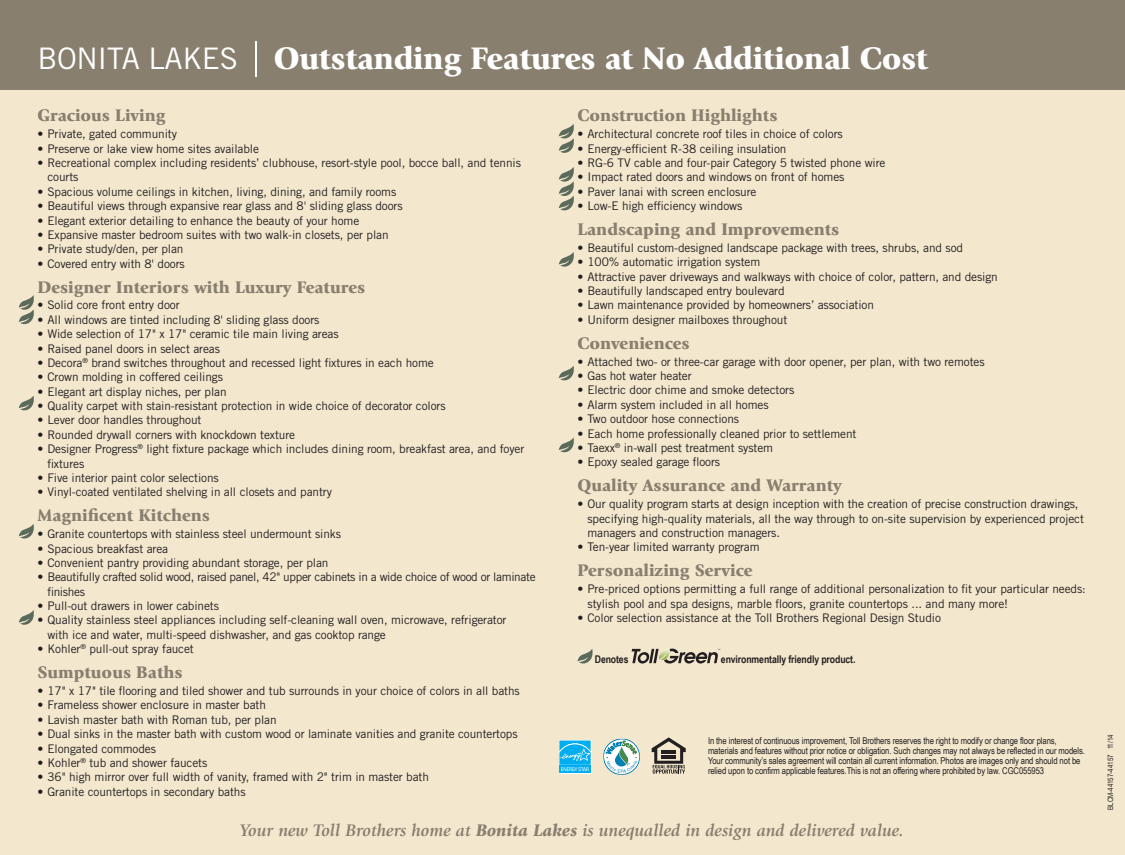
<style>
.page{position:relative;width:1125px;height:855px;background:#f3e7ce}
.page>*{position:absolute;margin:0;border:0;box-sizing:border-box;transform-origin:0 0}
.t1{font:900 32.5px "Giovanni";letter-spacing:-.01em;color:#fff}
.t2{font:900 17.5px "Giovanni Std";color:#897f6f}
.t3{font:italic 700 17.5px "Giovanni Std";color:#897f6f}
.t4{font:11.88px/14.4px "Trade Gothic LT Std";letter-spacing:-.01em;color:#231f20}
.t5{font:11.88px/14.4px "Trade Gothic LT Std";letter-spacing:-.03em;color:#231f20}
.t6{font:700 10.62px "Arial Narrow";letter-spacing:-.01em;color:#231f20}
.t7{font:9.38px/10px "Arial Narrow";letter-spacing:-.01em;color:#231f20}
.t8{font:7.5px "Arial Narrow";color:#231f20}
.s1{font-family:"Trade Gothic LT Std";font-weight:400;font-size:29.75px}
.s2{font-weight:900}
</style>
<div class="page">
<div style="left:0;top:0;width:1125px;height:90px;background:#897f6f"></div>
<hr style="left:255px;top:41px;width:2px;height:36px;background:#fff">
<svg style="left:19px;top:295px;width:15px;height:30px"></svg>
<svg style="left:19px;top:396px;width:15px;height:15px"></svg>
<svg style="left:19px;top:524px;width:15px;height:15px"></svg>
<svg style="left:19px;top:610px;width:15px;height:15px"></svg>
<svg style="left:559px;top:124px;width:15px;height:29px"></svg>
<svg style="left:559px;top:167px;width:15px;height:44px"></svg>
<svg style="left:559px;top:252px;width:15px;height:15px"></svg>
<svg style="left:559px;top:366px;width:15px;height:15px"></svg>
<svg style="left:559px;top:437px;width:15px;height:16px"></svg>
<svg style="left:578px;top:649px;width:15px;height:15px"></svg>
<svg style="left:632px;top:648px;width:88px;height:16px"></svg>
<svg style="left:603px;top:739px;width:37px;height:36px"></svg>
<svg style="left:559px;top:740px;width:32px;height:34px"></svg>
<svg style="left:559px;top:771px;width:32px;height:2px"></svg>
<svg style="left:559px;top:741px;width:32px;height:30px"></svg>
<svg style="left:652px;top:737px;width:34px;height:37px"></svg>
<h1 class="t1" style="left:38px;top:39px;width:892px"><span class="s1">BONITA LAKES</span> Outstanding Features at No Additional Cost</h1>
<h2 class="t2" style="left:38px;top:105px;width:130px">Gracious Living</h2>
<p class="t4" style="left:38px;top:127px;width:141px">• Private, gated community</p>
<p class="t4" style="left:38px;top:141px;width:223px">• Preserve or lake view home sites available</p>
<p class="t4" style="left:47px;top:155px;width:475px;text-indent:-10px">• Recreational complex including residents’ clubhouse, resort-style pool, bocce ball, and tennis courts</p>
<p class="t4" style="left:38px;top:184px;width:360px">• Spacious volume ceilings in kitchen, living, dining, and family rooms</p>
<p class="t4" style="left:38px;top:199px;width:367px">• Beautiful views through expansive rear glass and 8' sliding glass doors</p>
<p class="t4" style="left:38px;top:213px;width:323px">• Elegant exterior detailing to enhance the beauty of your home</p>
<p class="t4" style="left:38px;top:227px;width:353px">• Expansive master bedroom suites with two walk-in closets, per plan</p>
<p class="t4" style="left:38px;top:242px;width:148px">• Private study/den, per plan</p>
<p class="t4" style="left:38px;top:256px;width:149px">• Covered entry with 8' doors</p>
<h2 class="t2" style="left:38px;top:276px;width:329px">Designer Interiors with Luxury Features</h2>
<p class="t4" style="left:38px;top:298px;width:144px">• Solid core front entry door</p>
<p class="t4" style="left:38px;top:312px;width:283px">• All windows are tinted including 8' sliding glass doors</p>
<p class="t4" style="left:38px;top:327px;width:303px">• Wide selection of 17" x 17" ceramic tile main living areas</p>
<p class="t4" style="left:38px;top:341px;width:184px">• Raised panel doors in select areas</p>
<p class="t4" style="left:38px;top:355px;width:398px">• Decora<sup>®</sup> brand switches throughout and recessed light fixtures in each home</p>
<p class="t4" style="left:37px;top:370px;width:187px">• Crown molding in coffered ceilings</p>
<p class="t4" style="left:37px;top:384px;width:191px">• Elegant art display niches, per plan</p>
<p class="t4" style="left:38px;top:399px;width:410px">• Quality carpet with stain-resistant protection in wide choice of decorator colors</p>
<p class="t4" style="left:38px;top:413px;width:166px">• Lever door handles throughout</p>
<p class="t4" style="left:38px;top:427px;width:259px">• Rounded drywall corners with knockdown texture</p>
<p class="t4" style="left:48px;top:442px;width:478px;text-indent:-10px">• Designer Progress<sup>®</sup> light fixture package which includes dining room, breakfast area, and foyer fixtures</p>
<p class="t4" style="left:38px;top:470px;width:183px">• Five interior paint color selections</p>
<p class="t4" style="left:38px;top:485px;width:296px">• Vinyl-coated ventilated shelving in all closets and pantry</p>
<h2 class="t2" style="left:38px;top:505px;width:174px">Magnificent Kitchens</h2>
<p class="t4" style="left:38px;top:527px;width:305px">• Granite countertops with stainless steel undermount sinks</p>
<p class="t4" style="left:38px;top:541px;width:132px">• Spacious breakfast area</p>
<p class="t4" style="left:38px;top:555px;width:293px">• Convenient pantry providing abundant storage, per plan</p>
<p class="t5" style="left:48px;top:570px;width:490px;text-indent:-10px">• Beautifully crafted solid wood, raised panel, 42" upper cabinets in a wide choice of wood or laminate finishes</p>
<p class="t4" style="left:38px;top:599px;width:183px">• Pull-out drawers in lower cabinets</p>
<p class="t4" style="left:48px;top:613px;width:461px;text-indent:-10px">• Quality stainless steel appliances including self-cleaning wall oven, microwave, refrigerator with ice and water, multi-speed dishwasher, and gas cooktop range</p>
<p class="t4" style="left:38px;top:642px;width:158px">• Kohler<sup>®</sup> pull-out spray faucet</p>
<h2 class="t2" style="left:38px;top:662px;width:147px">Sumptuous Baths</h2>
<p class="t4" style="left:38px;top:684px;width:484px">• 17" x 17" tile flooring and tiled shower and tub surrounds in your choice of colors in all baths</p>
<p class="t4" style="left:38px;top:698px;width:230px">• Frameless shower enclosure in master bath</p>
<p class="t4" style="left:38px;top:712px;width:241px">• Lavish master bath with Roman tub, per plan</p>
<p class="t4" style="left:38px;top:727px;width:482px">• Dual sinks in the master bath with custom wood or laminate vanities and granite countertops</p>
<p class="t4" style="left:38px;top:741px;width:120px">• Elongated commodes</p>
<p class="t4" style="left:38px;top:755px;width:171px">• Kohler<sup>®</sup> tub and shower faucets</p>
<p class="t4" style="left:37px;top:770px;width:393px">• 36" high mirror over full width of vanity, framed with 2" trim in master bath</p>
<p class="t4" style="left:37px;top:784px;width:210px">• Granite countertops in secondary baths</p>
<h2 class="t2" style="left:578px;top:105px;width:201px">Construction Highlights</h2>
<p class="t4" style="left:578px;top:127px;width:267px">• Architectural concrete roof tiles in choice of colors</p>
<p class="t4" style="left:578px;top:141px;width:211px">• Energy-efficient R-38 ceiling insulation</p>
<p class="t4" style="left:578px;top:155px;width:310px">• RG-6 TV cable and four-pair Category 5 twisted phone wire</p>
<p class="t4" style="left:578px;top:170px;width:268px">• Impact rated doors and windows on front of homes</p>
<p class="t4" style="left:578px;top:184px;width:181px">• Paver lanai with screen enclosure</p>
<p class="t4" style="left:578px;top:199px;width:166px">• Low-E high efficiency windows</p>
<h2 class="t2" style="left:578px;top:219px;width:263px">Landscaping and Improvements</h2>
<p class="t4" style="left:578px;top:240px;width:387px">• Beautiful custom-designed landscape package with trees, shrubs, and sod</p>
<p class="t4" style="left:578px;top:255px;width:184px">• 100% automatic irrigation system</p>
<p class="t4" style="left:578px;top:269px;width:422px">• Attractive paver driveways and walkways with choice of color, pattern, and design</p>
<p class="t4" style="left:578px;top:284px;width:209px">• Beautifully landscaped entry boulevard</p>
<p class="t4" style="left:578px;top:298px;width:298px">• Lawn maintenance provided by homeowners’ association</p>
<p class="t4" style="left:578px;top:312px;width:211px">• Uniform designer mailboxes throughout</p>
<h2 class="t2" style="left:578px;top:333px;width:114px">Conveniences</h2>
<p class="t4" style="left:578px;top:354px;width:409px">• Attached two- or three-car garage with door opener, per plan, with two remotes</p>
<p class="t4" style="left:578px;top:369px;width:116px">• Gas hot water heater</p>
<p class="t4" style="left:578px;top:383px;width:218px">• Electric door chime and smoke detectors</p>
<p class="t4" style="left:578px;top:397px;width:193px">• Alarm system included in all homes</p>
<p class="t4" style="left:578px;top:412px;width:163px">• Two outdoor hose connections</p>
<p class="t4" style="left:578px;top:426px;width:281px">• Each home professionally cleaned prior to settlement</p>
<p class="t4" style="left:578px;top:440px;width:197px">• Taexx<sup>®</sup> in-wall pest treatment system</p>
<p class="t4" style="left:577px;top:455px;width:144px">• Epoxy sealed garage floors</p>
<h2 class="t2" style="left:578px;top:475px;width:266px">Quality Assurance and Warranty</h2>
<p class="t4" style="left:587px;top:497px;width:498px;text-indent:-10px">• Our quality program starts at design inception with the creation of precise construction drawings, specifying high-quality materials, all the way through to on-site supervision by experienced project managers and construction managers.</p>
<p class="t4" style="left:578px;top:540px;width:184px">• Ten-year limited warranty program</p>
<h2 class="t2" style="left:578px;top:560px;width:177px">Personalizing Service</h2>
<p class="t4" style="left:587px;top:582px;width:500px;text-indent:-10px">• Pre-priced options permitting a full range of additional personalization to fit your particular needs: stylish pool and spa designs, marble floors, granite countertops ... and many more!</p>
<p class="t4" style="left:578px;top:610px;width:365px">• Color selection assistance at the Toll Brothers Regional Design Studio</p>
<p class="t6" style="left:595px;top:653px;width:35px">Denotes</p>
<p class="t6" style="left:721px;top:653px;width:136px">environmentally friendly product.</p>
<p class="t7" style="left:708px;top:736px;width:378px">In the interest of continuous improvement, Toll Brothers reserves the right to modify or change floor plans, materials and features without prior notice or obligation. Such changes may not always be reflected in our models.<br>Your community’s sales agreement will contain all current information. Photos are images only and should not be relied upon to confirm applicable features.This is not an offering where prohibited by law. CGC055953</p>
<h2 class="t3" style="left:240px;top:821px;width:666px">Your new Toll Brothers home at <span class="s2">Bonita Lakes</span> is unequalled in design and delivered value.</h2>
<p class="t8" style="left:1106px;top:810px;width:77px;rotate:-90deg">BLCM-44157-44157 11/14</p>
</div>
